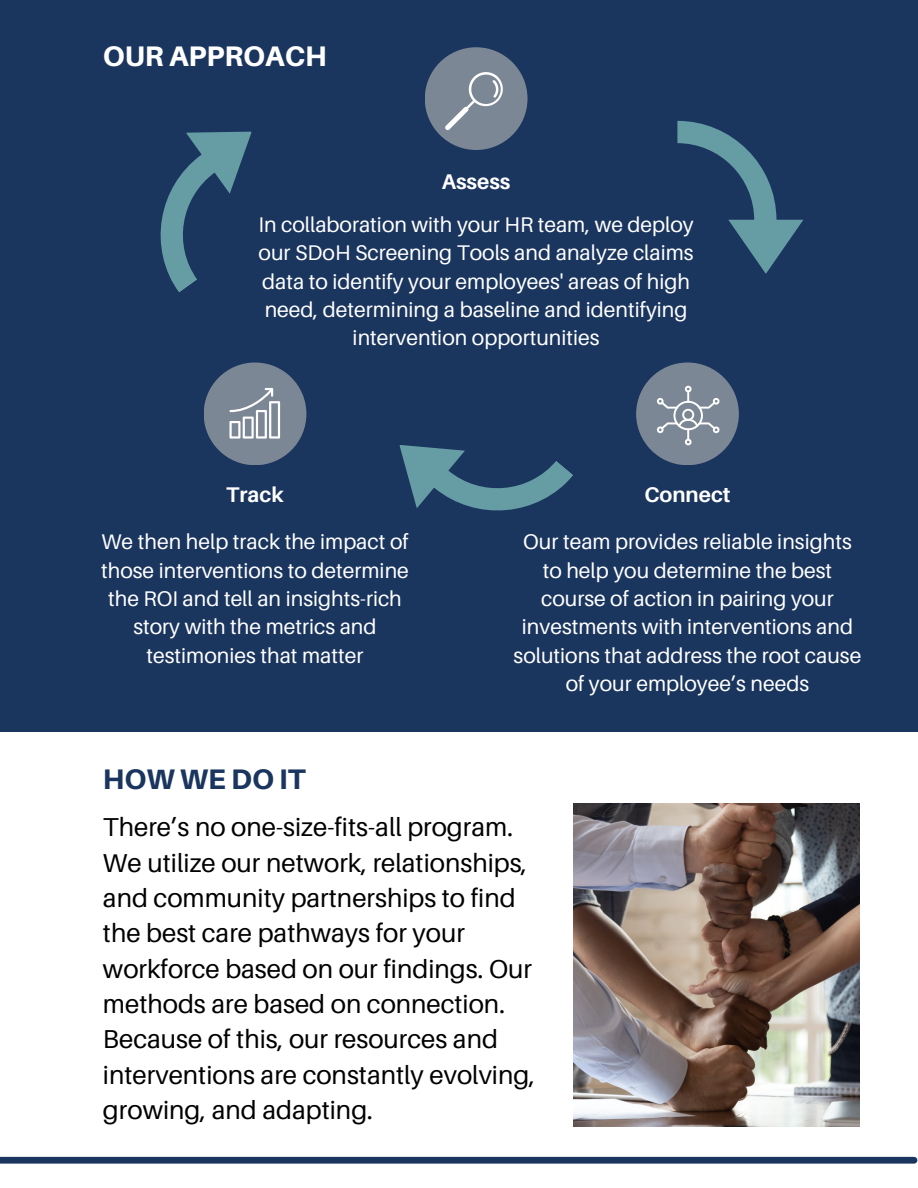
<style>
.page{position:relative;width:918px;height:1188px;background:#fff}
.page>*{position:absolute;margin:0;border:0;box-sizing:border-box;transform-origin:0 0}
.t1{font:800 28.35px "Aileron";color:#fff}
.t2{font:800 28.35px "Aileron";color:#1a355e}
.t3{font:25.95px/35.4px "Aileron";color:#000}
.t4{font:21.15px/28.3px "Aileron";color:#fff;text-align:center}
.t5{font:700 21.15px "Aileron";color:#fff}
</style>
<div class="page">
<div style="left:0;top:0;width:918px;height:732px;background:#1a355e"></div>
<img style="left:573px;top:804px;width:286px;height:323px">
<div style="left:0;top:1157px;width:914px;height:7px;background:#1a355e"></div>
<div style="left:425px;top:47px;width:103px;height:103px;background:#7c8795;border-radius:50%"></div>
<div style="left:204px;top:362px;width:102px;height:103px;background:#7c8795;border-radius:50%"></div>
<div style="left:636px;top:362px;width:103px;height:103px;background:#7c8795;border-radius:50%"></div>
<svg style="left:657px;top:386px;width:63px;height:59px"></svg>
<svg style="left:445px;top:72px;width:58px;height:58px"></svg>
<svg style="left:160px;top:131px;width:92px;height:161px"></svg>
<svg style="left:677px;top:121px;width:126px;height:152px"></svg>
<svg style="left:399px;top:445px;width:174px;height:66px"></svg>
<svg style="left:229px;top:388px;width:51px;height:51px"></svg>
<h1 class="t1" style="left:103px;top:38px;width:225px">OUR APPROACH</h1>
<p class="t5" style="left:442px;top:168px;width:70px">Assess</p>
<p class="t4" style="left:258px;top:210px;width:437px">In collaboration with your HR team, we deploy our SDoH Screening Tools and analyze claims data to identify your employees' areas of high need, determining a baseline and identifying intervention opportunities</p>
<p class="t5" style="left:226px;top:482px;width:59px">Track</p>
<p class="t4" style="left:101px;top:527px;width:309px">We then help track the impact of those interventions to determine the ROI and tell an insights-rich story with the metrics and testimonies that matter</p>
<p class="t5" style="left:644px;top:482px;width:88px">Connect</p>
<p class="t4" style="left:514px;top:527px;width:349px">Our team provides reliable insights to help you determine the best course of action in pairing your investments with interventions and solutions that address the root cause of your employee’s needs</p>
<h1 class="t2" style="left:103px;top:762px;width:204px">HOW WE DO IT</h1>
<p class="t3" style="left:103px;top:809px;width:434px">There’s no one-size-fits-all program.<br>We utilize our network, relationships, and community partnerships to find the best care pathways for your workforce based on our findings. Our methods are based on connection.<br>Because of this, our resources and interventions are constantly evolving, growing, and adapting.</p>
</div>
